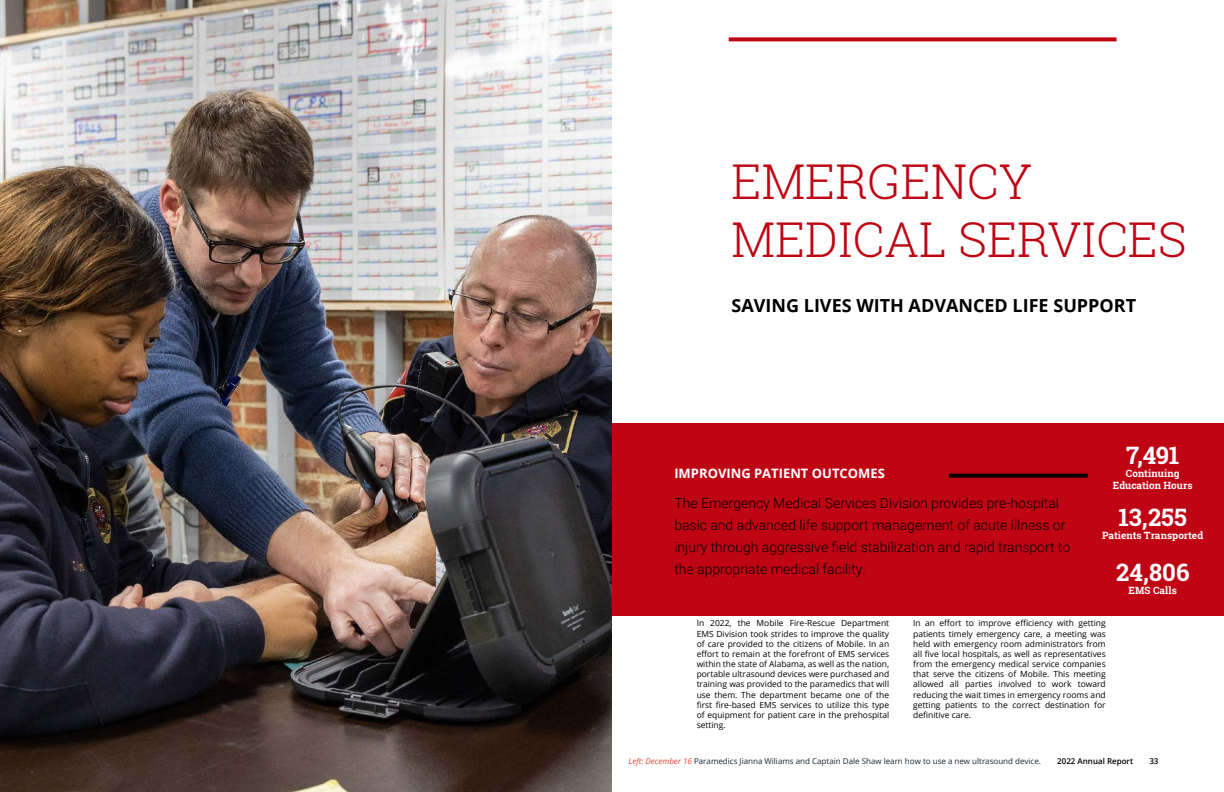
<style>
.page{position:relative;width:1224px;height:792px;background:#fff}
.page>*{position:absolute;margin:0;border:0;box-sizing:border-box;transform-origin:0 0}
.t1{font:300 48px/57.6px "Roboto Slab";color:#bf0413}
.t2{font:700 24px "Roboto Slab";color:#fff}
.t3{font:700 18px "Open Sans";color:#000}
.t4{font:300 14px/22px "Roboto";color:#000}
.t5{font:700 13px "Open Sans";color:#fff}
.t6{font:700 10px/12px "Roboto Slab";color:#fff;text-align:center}
.t7{font:8.5px/10.2px "Open Sans";color:#000;text-align:justify}
.t8{font:8px "Open Sans";color:#1b2630}
.t9{font:600 8px "Open Sans";color:#000}
.s1{font-style:italic;color:#ef4434}
</style>
<div class="page">
<img style="left:0;top:0;width:612px;height:792px">
<div style="left:612px;top:423px;width:612px;height:193px;background:#bf0413"></div>
<svg style="left:729px;top:37px;width:388px;height:4px;background:#c51d2b"></svg>
<svg style="left:949px;top:474px;width:139px;height:4px"></svg>
<h1 class="t1" style="left:732px;top:152px;width:457px">EMERGENCY<br>MEDICAL SERVICES</h1>
<h3 class="t3" style="left:732px;top:293px;width:406px">SAVING LIVES WITH ADVANCED LIFE SUPPORT</h3>
<h3 class="t5" style="left:674px;top:464px;width:212px">IMPROVING PATIENT OUTCOMES</h3>
<h3 class="t4" style="left:674px;top:492px;width:397px">The Emergency Medical Services Division provides pre-hospital basic and advanced life support management of acute illness or injury through aggressive field stabilization and rapid transport to the appropriate medical facility.</h3>
<h2 class="t2" style="left:1126px;top:439px;width:55px">7,491</h2>
<p class="t6" style="left:1113px;top:467px;width:81px">Continuing<br>Education Hours</p>
<h2 class="t2" style="left:1118px;top:501px;width:70px">13,255</h2>
<p class="t6" style="left:1102px;top:530px;width:103px">Patients Transported</p>
<h2 class="t2" style="left:1116px;top:556px;width:75px">24,806</h2>
<p class="t6" style="left:1129px;top:584px;width:50px">EMS Calls</p>
<p class="t7" style="left:697px;top:618px;width:194px">In 2022, the Mobile Fire-Rescue Department EMS Division took strides to improve the quality of care provided to the citizens of Mobile. In an effort to remain at the forefront of EMS services within the state of Alabama, as well as the nation, portable ultrasound devices were purchased and training was provided to the paramedics that will use them. The department became one of the first fire-based EMS services to utilize this type of equipment for patient care in the prehospital setting.</p>
<p class="t7" style="left:913px;top:618px;width:194px">In an effort to improve efficiency with getting patients timely emergency care, a meeting was held with emergency room administrators from all five local hospitals, as well as representatives from the emergency medical service companies that serve the citizens of Mobile. This meeting allowed all parties involved to work toward reducing the wait times in emergency rooms and getting patients to the correct destination for definitive care.</p>
<p class="t8" style="left:629px;top:756px;width:414px"><span class="s1">Left: December 16</span> Paramedics Jianna Wiliams and Captain Dale Shaw learn how to use a new ultrasound device.</p>
<p class="t9" style="left:1057px;top:756px;width:77px">2022 Annual Report</p>
<p class="t9" style="left:1149px;top:756px;width:11px">33</p>
</div>
